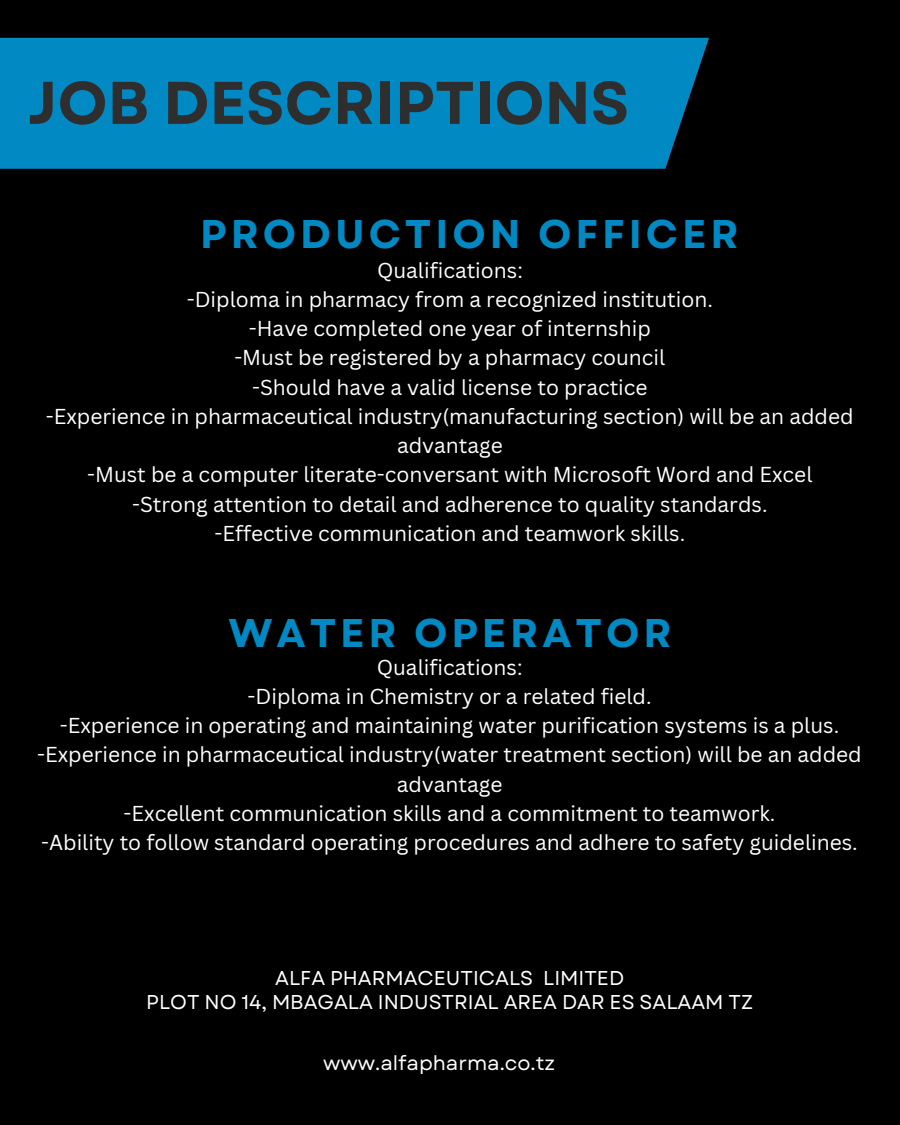
<style>
.page{position:relative;width:900px;height:1125px;background:#000}
.page>*{position:absolute;margin:0;border:0;box-sizing:border-box;transform-origin:0 0}
.t1{font:700 60.1px "Garet";color:#2e2e2e}
.t2{font:700 40px "Garet";letter-spacing:.1em;color:#0189c3}
.t3{font:21px/29.2px "Canva Sans";color:#fff;text-align:center}
.t4{font:20px "Garet";color:#fff}
</style>
<div class="page">
<div style="left:0;top:38px;width:709px;height:131px;background:#0189c3"></div>
<p class="t1" style="left:28px;top:60px;width:603px">JOB DESCRIPTIONS</p>
<p class="t2" style="left:200px;top:205px;width:540px">PRODUCTION OFFICER</p>
<p class="t3" style="left:377px;top:255px;width:147px">Qualifications:</p>
<p class="t3" style="left:187px;top:284px;width:528px">-Diploma in pharmacy from a recognized institution.</p>
<p class="t3" style="left:249px;top:313px;width:404px">-Have completed one year of internship</p>
<p class="t3" style="left:234px;top:343px;width:433px">-Must be registered by a pharmacy council</p>
<p class="t3" style="left:252px;top:372px;width:397px">-Should have a valid license to practice</p>
<p class="t3" style="left:46px;top:401px;width:809px">-Experience in pharmaceutical industry(manufacturing section) will be an added advantage</p>
<p class="t3" style="left:87px;top:460px;width:727px">-Must be a computer literate-conversant with Microsoft Word and Excel</p>
<p class="t3" style="left:132px;top:489px;width:637px">-Strong attention to detail and adherence to quality standards.</p>
<p class="t3" style="left:214px;top:518px;width:472px">-Effective communication and teamwork skills.</p>
<p class="t2" style="left:228px;top:604px;width:445px">WATER OPERATOR</p>
<p class="t3" style="left:377px;top:652px;width:147px">Qualifications:</p>
<p class="t3" style="left:248px;top:681px;width:405px">-Diploma in Chemistry or a related field.</p>
<p class="t3" style="left:60px;top:710px;width:781px">-Experience in operating and maintaining water purification systems is a plus.</p>
<p class="t3" style="left:37px;top:740px;width:826px">-Experience in pharmaceutical industry(water treatment section) will be an added advantage</p>
<p class="t3" style="left:124px;top:798px;width:653px">-Excellent communication skills and a commitment to teamwork.</p>
<p class="t3" style="left:41px;top:827px;width:818px">-Ability to follow standard operating procedures and adhere to safety guidelines.</p>
<p class="t4" style="left:275px;top:964px;width:351px">ALFA PHARMACEUTICALS LIMITED</p>
<p class="t4" style="left:146px;top:988px;width:608px">PLOT NO 14, MBAGALA INDUSTRIAL AREA DAR ES SALAAM TZ</p>
<p class="t4" style="left:323px;top:1048px;width:233px">www.alfapharma.co.tz</p>
</div>
